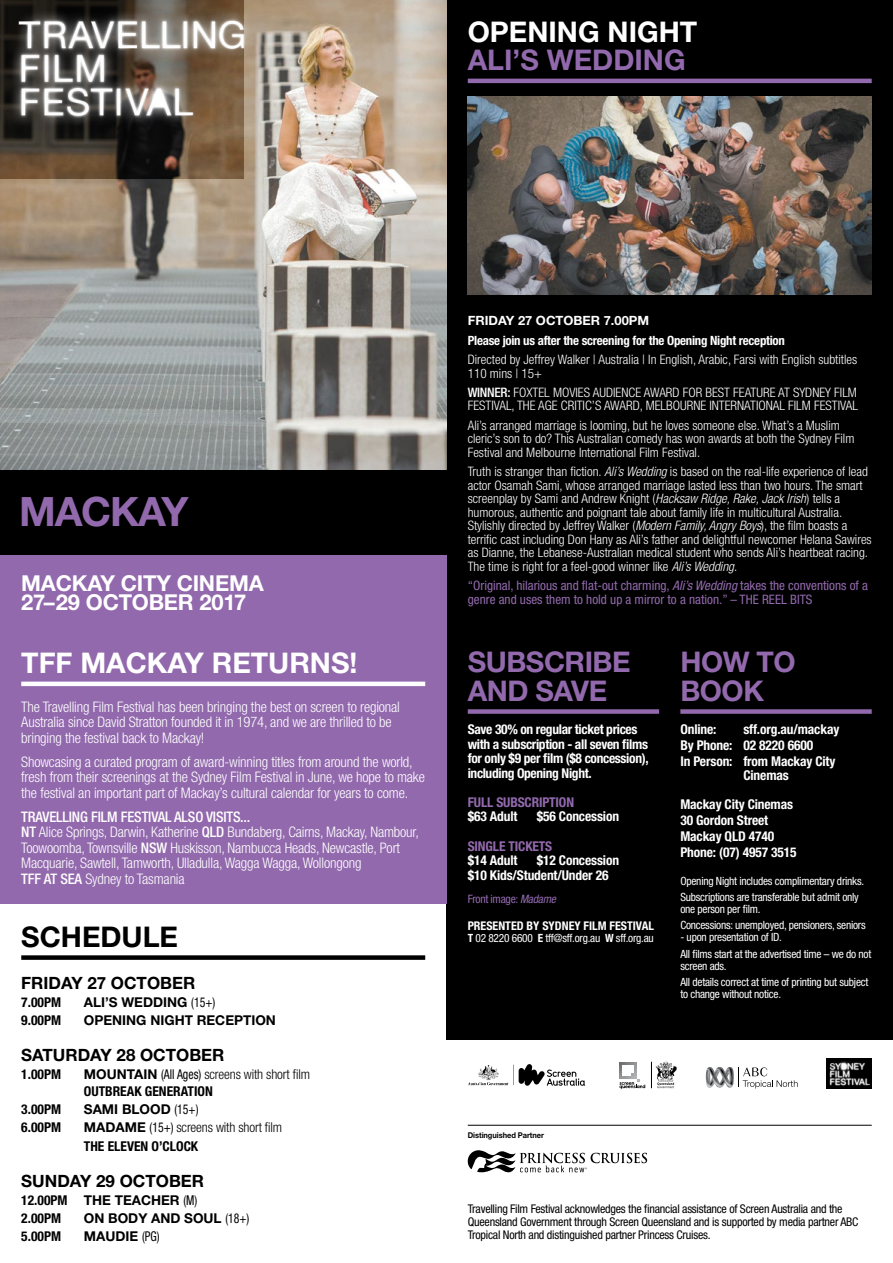
<style>
.page{position:relative;width:893px;height:1263px;background:#fff}
.page>*{position:absolute;margin:0;border:0;box-sizing:border-box;transform-origin:0 0}
.t1{font:700 40.5px "Helvetica Neue LT Std";letter-spacing:-.03em;color:#9269ad}
.t2{font:700 28.5px/28.5px "Helvetica Neue LT Std";letter-spacing:-.015em;color:#9269ad}
.t3{font:700 28.5px "Helvetica Neue LT Std";color:#fff}
.t4{font:700 28.5px "Helvetica Neue LT Std";color:#000}
.t5{font:700 21.9px/19.6px "Helvetica Neue LT Std";letter-spacing:-.01em;color:#fff}
.t6{font:700 16.95px "Helvetica Neue LT Std";color:#000}
.t7{font:300 condensed 14.55px/15.5px "Helvetica Neue LT Std";letter-spacing:-.01em;color:#fff}
.t8{font:700 condensed 13.5px/14.5px "Helvetica Neue LT Std";letter-spacing:-.01em;color:#fff}
.t9{font:300 condensed 13.5px/17px "Helvetica Neue LT Std";letter-spacing:-.01em;color:#000}
.t10{font:700 13.5px "Helvetica Neue LT Std";color:#000}
.t11{font:700 condensed 13.5px/18.1px "Helvetica Neue LT Std";color:#000}
.t12{font:700 condensed 13.5px "Helvetica Neue LT Std";letter-spacing:-.01em;color:#9269ad}
.t13{font:300 condensed 13.05px/13.5px "Helvetica Neue LT Std";color:#fff}
.t14{font:condensed 13.05px/13.5px "Helvetica Neue LT Std";color:#9269ad}
.t15{font:700 condensed 12.75px "Helvetica Neue LT Std";letter-spacing:-.02em;color:#fff}
.t16{font:700 12.75px "Helvetica Neue LT Std";color:#fff}
.t17{font:condensed 12px/13px "Helvetica Neue LT Std";letter-spacing:-.02em;color:#000}
.t18{font:700 condensed 12px "Helvetica Neue LT Std";color:#fff}
.t19{font:condensed 11.55px "Helvetica Neue LT Std";letter-spacing:-.025em;color:#9269ad}
.t20{font:condensed 11.4px/16.2px "Helvetica Neue LT Std";letter-spacing:-.02em;color:#fff}
.t21{font:700 7.95px "Helvetica Neue LT Std";letter-spacing:-.005em;color:#000;scale:.94 1}
.s1{font-weight:500}
.s2{font-weight:400;font-stretch:condensed}
.s3{font-weight:700;font-stretch:normal}
.s4{font-weight:400}
.s5{font-weight:700}
.s6{font-stretch:normal}
.s7{font-style:italic}
</style>
<div class="page">
<div style="left:446px;top:0;width:447px;height:1039px;background:#000"></div>
<img style="left:0;top:0;width:446px;height:471px">
<div style="left:0;top:555px;width:446px;height:349px;background:#9269ad"></div>
<div style="left:0;top:471px;width:446px;height:84px;background:#000"></div>
<div style="left:468px;top:709px;width:191px;height:5px;background:#9269ad"></div>
<div style="left:680px;top:709px;width:192px;height:5px;background:#9269ad"></div>
<img style="left:826px;top:1059px;width:46px;height:30px">
<svg style="left:0;top:148px;width:243px;height:31px;background:#55412d"></svg>
<img style="left:0;top:0;width:321px;height:148px">
<svg style="left:468px;top:1064px;width:117px;height:22px"></svg>
<svg style="left:468px;top:1150px;width:179px;height:22px"></svg>
<hr style="left:468px;top:1125px;width:404px;height:1px;background:#000">
<svg style="left:651px;top:1061px;width:26px;height:27px"></svg>
<svg style="left:619px;top:1062px;width:26px;height:27px"></svg>
<img style="left:706px;top:1067px;width:28px;height:20px">
<svg style="left:738px;top:1067px;width:60px;height:21px"></svg>
<img style="left:468px;top:96px;width:404px;height:199px">
<hr style="left:468px;top:79px;width:404px;height:4px;background:#9269ad">
<div style="left:21px;top:955px;width:404px;height:5px;background:#000"></div>
<hr style="left:21px;top:682px;width:404px;height:4px;background:#fff">
<h2 class="t3" style="left:468px;top:14px;width:231px">OPENING NIGHT</h2>
<h2 class="t2" style="left:468px;top:45px;width:219px">ALI’S WEDDING</h2>
<h1 class="t1" style="left:19px;top:486px;width:171px">MACKAY</h1>
<h3 class="t5" style="left:21px;top:572px;width:244px">MACKAy CITY CINEMA<br>27–29 OCTOBER 2017</h3>
<h2 class="t3" style="left:21px;top:645px;width:338px">TFF MACKAY RETURNS!</h2>
<p class="t7" style="left:21px;top:699px;width:380px">The Travelling Film Festival has been bringing the best on screen to regional<br>Australia since David Stratton founded it in 1974, and we are thrilled to be bringing the festival back to Mackay!</p>
<p class="t7" style="left:21px;top:754px;width:405px">Showcasing a curated program of award-winning titles from around the world, fresh from their screenings at the Sydney Film Festival in June, we hope to make the festival an important part of Mackay’s cultural calendar for years to come.</p>
<p class="t7" style="left:21px;top:809px;width:399px"><span class="s1">TRAVELLIN G FILM FESTIVAL ALSO VISITS...<br>NT</span> Alice Springs, Darwin, Katherine <span class="s1">QLD</span> Bundaberg, Cairns, Mackay, Nambour, Toowoomba, Townsville <span class="s1">NSW</span> Huskisson, Nambucca Heads, Newcastle, Port Macquarie, Sawtell, Tamworth, Ulladulla, Wagga Wagga, Wollongong<br><span class="s1">TFF AT SEA</span> Sydney to Tasmania</p>
<h2 class="t4" style="left:21px;top:919px;width:158px">SCHEDULE</h2>
<p class="t6" style="left:21px;top:972px;width:176px">FRIDAY 27 OCTOBER</p>
<p class="t11" style="left:21px;top:992px;width:41px">7.00PM</p>
<p class="t10" style="left:84px;top:993px;width:133px">ALI’S WEDDING <span class="s2">(15+)</span></p>
<p class="t11" style="left:21px;top:1011px;width:41px">9.00PM</p>
<p class="t10" style="left:84px;top:1011px;width:194px">OPENING NIGHT RECEPTION</p>
<p class="t6" style="left:21px;top:1044px;width:205px">SATURDAY 28 OCTOBER</p>
<p class="t11" style="left:21px;top:1065px;width:41px">1.00PM</p>
<p class="t9" style="left:84px;top:1066px;width:228px"><span class="s3">MOUNTAIN</span> <span class="s4">(All Ages)</span> screens with short film<br><span class="s5">OUTBREAK GENERATION</span></p>
<p class="t11" style="left:21px;top:1100px;width:41px">3.00PM</p>
<p class="t10" style="left:84px;top:1101px;width:116px">SAMI BLOOD <span class="s2">(15+)</span></p>
<p class="t11" style="left:21px;top:1118px;width:41px">6.00PM</p>
<p class="t9" style="left:84px;top:1118px;width:200px;line-height:18.8px"><span class="s3">MADAME</span> <span class="s4">(15+)</span> screens with short film<br><span class="s5">THE ELEVEN O’CLOCK</span></p>
<p class="t6" style="left:21px;top:1170px;width:184px">SUNDAY 29 OCTOBER</p>
<p class="t11" style="left:21px;top:1191px;width:178px">12.00PM <span class="s6">THE TEACHER</span> <span class="s4">(M)<br></span>2.00PM</p>
<p class="t10" style="left:84px;top:1210px;width:167px">ON BODY AND SOUL <span class="s2">(18+)</span></p>
<p class="t11" style="left:21px;top:1227px;width:41px">5.00PM</p>
<p class="t10" style="left:84px;top:1228px;width:77px">MAUDIE <span class="s2">(PG)</span></p>
<p class="t16" style="left:468px;top:313px;width:183px">FRIDAY 27 OCTOBER 7.00PM</p>
<p class="t15" style="left:468px;top:332px;width:319px">Please join us after the screening for the Opening Night reception</p>
<p class="t13" style="left:468px;top:353px;width:391px">Directed by Jeffrey Walker | Australia | In English, Arabic, Farsi with English subtitles<br>110 mins | 15+</p>
<p class="t13" style="left:468px;top:385px;width:392px"><span class="s1">WINNER:</span> FOXTEL MOVIES AUDIENCE AWARD FOR BEST FEATURE AT SYDNEY FILM<br>FESTIVAL, THE AGE CRITIC’S AWARD, MELBOURNE INTERNATIONAL FILM FESTIVAL</p>
<p class="t13" style="left:468px;top:418px;width:388px">Ali’s arranged marriage is looming, but he loves someone else. What’s a Muslim cleric’s son to do? This Australian comedy has won awards at both the Sydney Film<br>Festival and Melbourne International Film Festival.</p>
<p class="t13" style="left:468px;top:465px;width:405px">Truth is stranger than fiction. <span class="s7">Ali’s Wedding</span> is based on the real-life experience of lead actor Osamah Sami, whose arranged marriage lasted less than two hours. The smart screenplay by Sami and Andrew Knight (<span class="s7">Hacksaw Ridge, Rake, Jack Irish</span>) tells a humorous, authentic and poignant tale about family life in multicultural Australia.<br>Stylishly directed by Jeffrey Walker (<span class="s7">Modern Family, Angry Boys</span>), the film boasts a terrific cast including Don Hany as Ali’s father and delightful newcomer Helana Sawires as Dianne, the Lebanese-Australian medical student who sends Ali’s heartbeat racing.<br>The time is right for a feel-good winner like <span class="s7">Ali’s Wedding</span>.</p>
<p class="t14" style="left:468px;top:579px;width:402px">“Original, hilarious and flat-out charming, <span class="s7">Ali’s Wedding</span> takes the conventions of a genre and uses them to hold up a mirror to a nation.” – THE REEL BITS</p>
<h2 class="t2" style="left:468px;top:647px;width:164px">SUBSCRIBE<br>AND SAVE</h2>
<p class="t8" style="left:468px;top:722px;width:182px">Save 30% on regular ticket prices with a subscription - all seven films for only $9 per film ($8 concession), including Opening Night.</p>
<p class="t12" style="left:468px;top:794px;width:108px">FULL SUBSCRIPTION</p>
<p class="t8" style="left:468px;top:809px;width:51px">$63 Adult</p>
<p class="t8" style="left:537px;top:809px;width:84px">$56 Concession</p>
<p class="t12" style="left:468px;top:837px;width:86px">SINGLE TICKETS</p>
<p class="t8" style="left:468px;top:853px;width:51px">$14 Adult</p>
<p class="t8" style="left:468px;top:853px;width:153px;text-indent:69px">$12 Concession $10 Kids/Student/Under 26</p>
<p class="t19" style="left:468px;top:892px;width:90px">Front image: <span class="s7">Madame</span></p>
<p class="t18" style="left:468px;top:918px;width:188px">PRESENTED BY SYDNEY FILM FESTIVAL</p>
<p class="t20" style="left:468px;top:929px;width:188px"><span class="s5">T</span> 02 8220 6600 <span class="s5">E</span> tff@sff.org.au <span class="s5">W</span> sff.org.au</p>
<h2 class="t2" style="left:680px;top:647px;width:117px">HOW TO<br>BOOK</h2>
<p class="t8" style="left:680px;top:722px;width:38px">Online:</p>
<p class="t8" style="left:680px;top:721px;width:160px;line-height:15.8px;text-indent:63px">sff.org.au/mackay<br>By Phone: 02 8220 6600<br>In Person: from Mackay City</p>
<p class="t8" style="left:680px;top:761px;width:114px;line-height:29.1px;text-indent:63px">Cinemas<br>Mackay City Cinemas</p>
<p class="t8" style="left:680px;top:812px;width:118px;line-height:15.8px">30 Gordon Street<br>Mackay QLD 4740<br>Phone: (07) 4957 3515</p>
<p class="t20" style="left:680px;top:872px;width:185px">Opening Night includes complimentary drinks.<br>Subscriptions are transferable but admit only</p>
<p class="t20" style="left:680px;top:901px;width:187px">one person per film.<br>Concessions: unemployed, pensioners, seniors</p>
<p class="t20" style="left:680px;top:929px;width:192px">- upon presentation of ID.<br>All films start at the advertised time – we do not</p>
<p class="t20" style="left:680px;top:957px;width:189px">screen ads.<br>All details correct at time of printing but subject</p>
<p class="t20" style="left:680px;top:985px;width:102px">to change without notice.</p>
<p class="t21" style="left:468px;top:1130px;width:83px">Distinguished Partner</p>
<p class="t17" style="left:468px;top:1202px;width:392px">Travelling Film Festival acknowledges the financial assistance of Screen Australia and the<br>Queensland Government through Screen Queensland and is supported by media partner ABC<br>Tropical North and distinguished partner Princess Cruises.</p>
</div>
